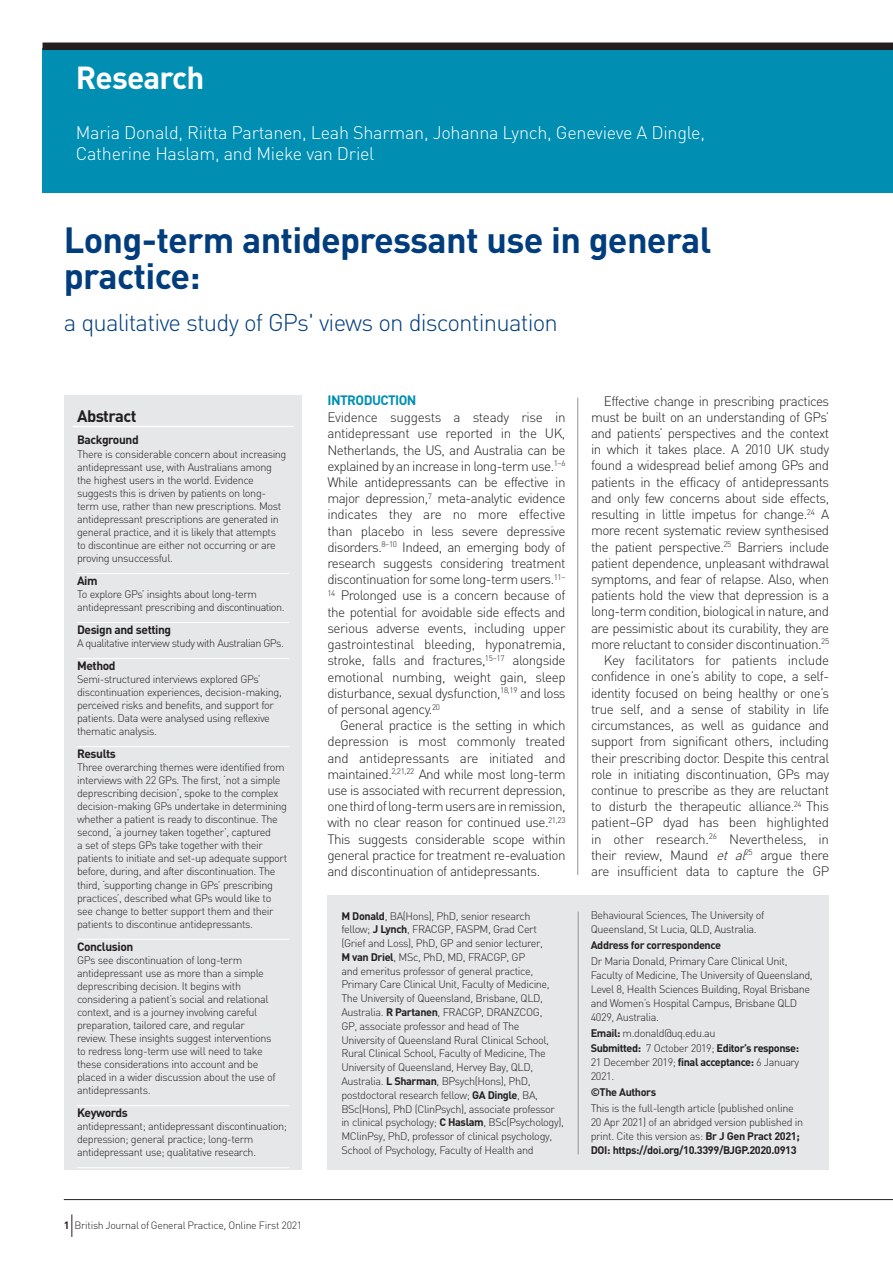
<style>
.page{position:relative;width:893px;height:1263px;background:#fff}
.page>*{position:absolute;margin:0;border:0;box-sizing:border-box;transform-origin:0 0}
.t1{font:700 36px/36px "DIN";letter-spacing:-.02em;color:#013d7d}
.t2{font:700 31.5px "DIN";letter-spacing:-.025em;color:#fff}
.t3{font:300 24px "DIN";letter-spacing:-.035em;color:#013d7d}
.t4{font:300 18px/21px "DIN";letter-spacing:-.015em;color:#fff}
.t5{font:700 16.5px "DIN";letter-spacing:-.035em;color:#231f20}
.t6{font:300 13.5px/16.2px "DIN";letter-spacing:-.04em;color:#231f20;text-align:justify}
.t7{font:700 13.5px "DIN";letter-spacing:-.04em;color:#008fb3}
.t8{font:700 12px "DIN";letter-spacing:-.035em;color:#231f20}
.t9{font:300 10.8px/13px "DIN";letter-spacing:-.035em;color:#231f20}
.t10{font:700 10.8px/16px "DIN";letter-spacing:-.04em;color:#231f20}
.t11{font:300 10.5px "DIN";letter-spacing:-.025em;color:#231f20}
.s1{font-weight:700}
.s2{font-style:italic}
.s3{font-weight:300}
</style>
<div class="page">
<div style="left:43px;top:48px;width:850px;height:144px;background:#008fb3"></div>
<div style="left:43px;top:43px;width:850px;height:7px;background:#231f20"></div>
<hr style="left:577px;top:398px;width:1px;height:477px;background:#939598">
<div style="left:64px;top:395px;width:238px;height:774px;background:#e6e7e9"></div>
<hr style="left:73px;top:426px;width:220px;height:1px;background:#fff">
<hr style="left:77px;top:573px;width:212px;height:1px;background:#fff">
<hr style="left:77px;top:622px;width:212px;height:1px;background:#fff">
<hr style="left:77px;top:658px;width:212px;height:1px;background:#fff">
<hr style="left:77px;top:746px;width:212px;height:1px;background:#fff">
<hr style="left:77px;top:939px;width:212px;height:1px;background:#fff">
<hr style="left:77px;top:1105px;width:212px;height:1px;background:#fff">
<hr style="left:77px;top:1167px;width:212px;height:1px;background:#fff">
<hr style="left:64px;top:1199px;width:829px;height:1px;background:#231f20">
<svg style="left:71px;top:1214px;width:1px;height:23px"></svg>
<div style="left:327px;top:895px;width:502px;height:274px;background:#e6e7e9"></div>
<hr style="left:578px;top:911px;width:1px;height:243px;background:#939598">
<h2 class="t2" style="left:76px;top:57px;width:130px">Research</h2>
<h3 class="t4" style="left:76px;top:122px;width:631px">Maria Donald, Riitta Partanen, Leah Sharman, Johanna Lynch, Genevieve A Dingle,<br>Catherine Haslam, and Mieke van Driel</h3>
<h1 class="t1" style="left:64px;top:220px;width:649px">Long-term antidepressant use in general practice:</h1>
<h3 class="t3" style="left:64px;top:308px;width:496px">a qualitative study of GPs' views on discontinuation</h3>
<h3 class="t5" style="left:77px;top:405px;width:61px">Abstract</h3>
<p class="t8" style="left:77px;top:432px;width:63px">Background</p>
<p class="t9" style="left:77px;top:447px;width:211px">There is considerable concern about increasing antidepressant use, with Australians among the highest users in the world. Evidence suggests this is driven by patients on long&shy;term use, rather than new prescriptions. Most antidepressant prescriptions are generated in general practice, and it is likely that attempts to discontinue are either not occurring or are proving unsuccessful.</p>
<p class="t8" style="left:77px;top:573px;width:22px">Aim</p>
<p class="t9" style="left:77px;top:587px;width:209px">To explore GPs’ insights about long-term antidepressant prescribing and discontinuation.</p>
<p class="t8" style="left:77px;top:622px;width:96px">Design and setting</p>
<p class="t9" style="left:77px;top:636px;width:208px">A qualitative interview study with Australian GPs.</p>
<p class="t8" style="left:77px;top:658px;width:40px">Method</p>
<p class="t9" style="left:77px;top:672px;width:206px">Semi-structured interviews explored GPs’ discontinuation experiences, decision-making, perceived risks and benefits, and support for patients. Data were analysed using reflexive thematic analysis.</p>
<p class="t8" style="left:77px;top:746px;width:40px">Results</p>
<p class="t9" style="left:77px;top:760px;width:212px">Three overarching themes were identified from interviews with 22 GPs. The first, ‘not a simple deprescribing decision’, spoke to the complex decision-making GPs undertake in determining whether a patient is ready to discontinue. The second, ‘a journey taken together’, captured<br>a set of steps GPs take together with their patients to initiate and set-up adequate support before, during, and after discontinuation. The third, ‘supporting change in GPs’ prescribing practices’, described what GPs would like to see change to better support them and their patients to discontinue antidepressants.</p>
<p class="t8" style="left:77px;top:938px;width:58px">Conclusion</p>
<p class="t9" style="left:77px;top:953px;width:200px">GPs see discontinuation of long-term antidepressant use as more than a simple deprescribing decision. It begins with considering a patient’s social and relational context, and is a journey involving careful preparation, tailored care, and regular review. These insights suggest interventions to redress long-term use will need to take these considerations into account and be placed in a wider discussion about the use of antidepressants.</p>
<p class="t8" style="left:77px;top:1105px;width:52px">Keywords</p>
<p class="t9" style="left:77px;top:1119px;width:211px">antidepressant; antidepressant discontinuation; depression; general practice; long-term antidepressant use; qualitative research.</p>
<p class="t11" style="left:64px;top:1219px;width:240px"><span class="s1">1</span> British Journal of General Practice, Online First 2021</p>
<p class="t7" style="left:327px;top:391px;width:91px">INTRODUCTION</p>
<p class="t6" style="left:327px;top:409px;width:240px">Evidence suggests a steady rise in antidepressant use reported in the UK, Netherlands, the US, and Australia can be explained by an increase in long-term use.<sup>1–6<br></sup>While antidepressants can be effective in major depression,<sup>7</sup> meta-analytic evidence indicates they are no more effective than placebo in less severe depressive disorders.<sup>8–10</sup> Indeed, an emerging body of research suggests considering treatment discontinuation for some long-term users.<sup>11– 14</sup> Prolonged use is a concern because of the potential for avoidable side effects and serious adverse events, including upper gastrointestinal bleeding, hyponatremia, stroke, falls and fractures,<sup>15–17</sup> alongside emotional numbing, weight gain, sleep disturbance, sexual dysfunction,<sup>18,19</sup> and loss of personal agency.<sup>20</sup></p>
<p class="t6" style="left:327px;top:717px;width:240px;text-indent:13px">General practice is the setting in which depression is most commonly treated and antidepressants are initiated and maintained.<sup>2,21,22</sup> And while most long-term use is associated with recurrent depression, one third of long-term users are in remission, with no clear reason for continued use.<sup>21,23<br></sup>This suggests considerable scope within general practice for treatment re-evaluation and discontinuation of antidepressants.</p>
<p class="t6" style="left:591px;top:392px;width:240px;text-align:right">Effective change in prescribing practices must be built on an understanding of GPs’ and patients’ perspectives and the context in which it takes place. A 2010 UK study found a widespread belief among GPs and patients in the efficacy of antidepressants and only few concerns about side effects, resulting in little impetus for change.<sup>24</sup> A more recent systematic review synthesised the patient perspective.<sup>25</sup> Barriers include patient dependence, unpleasant withdrawal symptoms, and fear of relapse. Also, when patients hold the view that depression is a long-term condition, biological in nature, and are pessimistic about its curability, they are more reluctant to consider discontinuation.<sup>25<br></sup>Key facilitators for patients include confidence in one’s ability to cope, a self&shy;identity focused on being healthy or one’s true self, and a sense of stability in life circumstances, as well as guidance and support from significant others, including their prescribing doctor. Despite this central role in initiating discontinuation, GPs may continue to prescribe as they are reluctant to disturb the therapeutic alliance.<sup>24</sup> This patient–GP dyad has been highlighted in other research.<sup>26</sup> Nevertheless, in their review, Maund <span class="s2">et al</span><sup>25</sup> argue there are insufficient data to capture the GP</p>
<p class="t9" style="left:341px;top:909px;width:224px;line-height:13.8px"><span class="s1">M Donald</span>, BA(Hons), PhD, senior research<br>fellow; <span class="s1">J Lynch</span>, FRACGP, FASPM, Grad Cert (Grief and Loss), PhD, GP and senior lecturer,<br><span class="s1">M van Driel</span>, MSc, PhD, MD, FRACGP, GP<br>and emeritus professor of general practice, Primary Care Clinical Unit, Faculty of Medicine, The University of Queensland, Brisbane, QLD, Australia. <span class="s1">R Partanen</span>, FRACGP, DRANZCOG,<br>GP, associate professor and head of The University of Queensland Rural Clinical School, Rural Clinical School, Faculty of Medicine, The University of Queensland, Hervey Bay, QLD, Australia. <span class="s1">L Sharman</span>, BPsych(Hons), PhD, postdoctoral research fellow; <span class="s1">GA Dingle</span>, BA, BSc(Hons), PhD (ClinPsych), associate professor in clinical psychology; <span class="s1">C Haslam</span>, BSc(Psychology), MClinPsy, PhD, professor of clinical psychology, School of Psychology, Faculty of Health and</p>
<p class="t9" style="left:591px;top:908px;width:175px;line-height:13.8px">Behavioural Sciences, The University of<br>Queensland, St Lucia, QLD, Australia.</p>
<p class="t10" style="left:591px;top:937px;width:132px">Address for correspondence</p>
<p class="t9" style="left:591px;top:954px;width:223px;line-height:13.8px">Dr Maria Donald, Primary Care Clinical Unit, Faculty of Medicine, The University of Queensland, Level 8, Health Sciences Building, Royal Brisbane and Women’s Hospital Campus, Brisbane QLD 4029, Australia.</p>
<p class="t10" style="left:591px;top:1024px;width:210px">Email: <span class="s3">m.donald@uq.edu.au<br></span>Submitted: <span class="s3">7 October 2019;</span> Editor’s response:</p>
<p class="t9" style="left:591px;top:1055px;width:210px;line-height:13.8px">21 December 2019; <span class="s1">final acceptance:</span> 6 January<br>2021.</p>
<p class="t10" style="left:591px;top:1084px;width:67px">©The Authors</p>
<p class="t9" style="left:591px;top:1101px;width:214px;line-height:13.8px">This is the full-length article (published online 20 Apr 2021) of an abridged version published in print. Cite this version as: <span class="s1">Br J Gen Pract 2021; DOI: https://doi.org/10.3399/BJGP.2020.0913</span></p>
</div>
